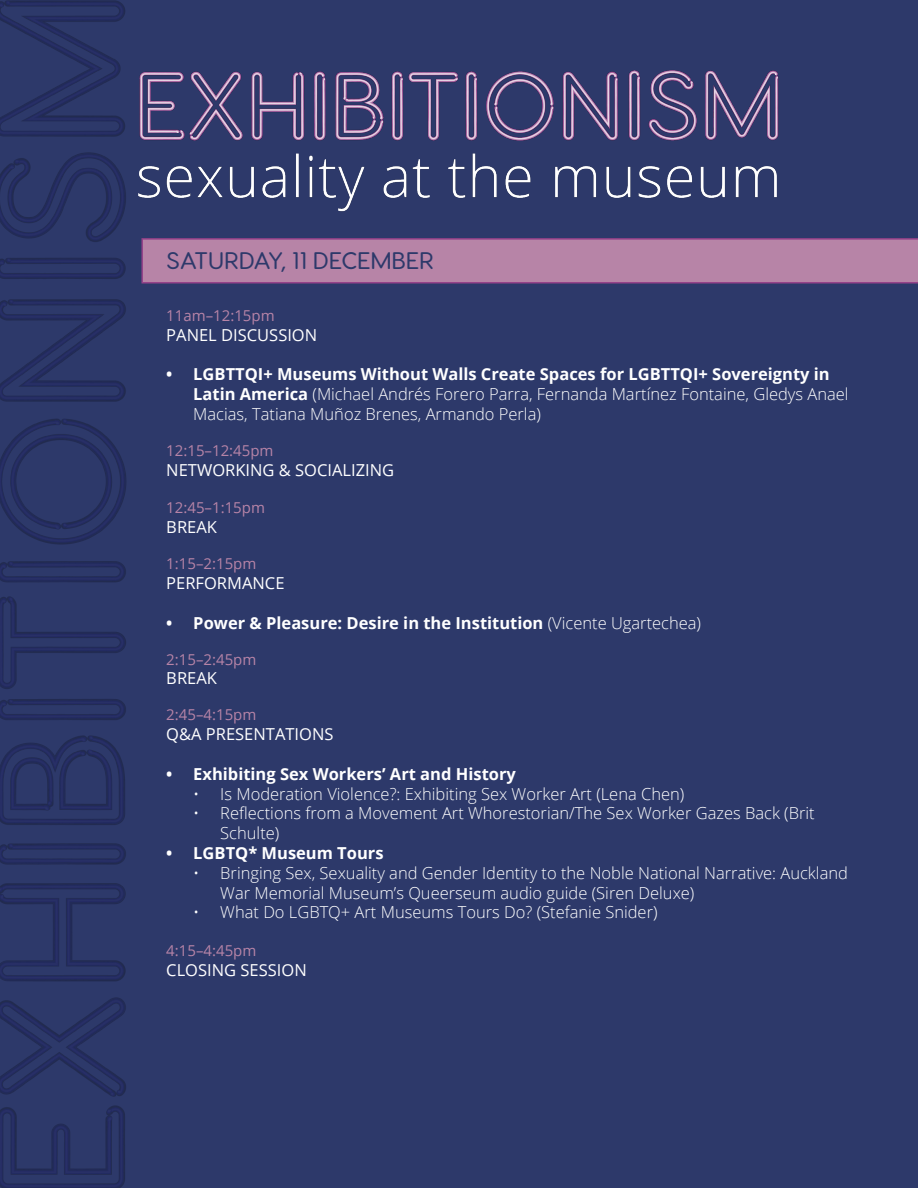
<style>
.page{position:relative;width:918px;height:1188px;background:#2d396a}
.page>*{position:absolute;margin:0;border:0;box-sizing:border-box;transform-origin:0 0}
.t1{font:500 24px "Visby Round CF";letter-spacing:.01em;color:#2d396a}
.t2{font:300 16.5px/19.8px "Open Sans";color:#fff}
.t3{font:700 16.5px "Open Sans";color:#fff}
.t4{font:16.5px "Open Sans";color:#fff}
.t5{font:15px "Open Sans";color:#b784a7}
.s1{font-weight:700}
.s2{font-weight:300}
</style>
<div class="page">
<img style="left:0;top:0;width:127px;height:1188px">
<img style="left:138px;top:70px;width:641px;height:142px">
<svg style="left:141px;top:238px;width:777px;height:46px;background:#b27ea4"></svg>
<p class="t1" style="left:166px;top:245px;width:269px">SATURDAY, 11 DECEMBER</p>
<p class="t5" style="left:166px;top:305px;width:110px">11am–12:15pm</p>
<p class="t4" style="left:166px;top:323px;width:152px">PANEL DISCUSSION</p>
<p class="t2" style="left:193px;top:364px;width:657px;text-indent:-27px"><span class="s1">• LGBTTQI+ Museums Without Walls Create Spaces for LGBTTQI+ Sovereignty in<br>Latin America</span> (Michael Andrés Forero Parra, Fernanda Martínez Fontaine, Gledys Anael<br>Macias, Tatiana Muñoz Brenes, Armando Perla)</p>
<p class="t5" style="left:166px;top:440px;width:109px">12:15–12:45pm</p>
<p class="t4" style="left:166px;top:458px;width:229px">NETWORKING &amp; SOCIALIZING</p>
<p class="t5" style="left:166px;top:498px;width:100px">12:45–1:15pm</p>
<p class="t4" style="left:166px;top:516px;width:52px">BREAK</p>
<p class="t5" style="left:166px;top:554px;width:92px">1:15–2:15pm</p>
<p class="t4" style="left:166px;top:572px;width:120px">PERFORMANCE</p>
<p class="t3" style="left:166px;top:611px;width:536px">• Power &amp; Pleasure: Desire in the Institution <span class="s2">(Vicente Ugartechea)</span></p>
<p class="t5" style="left:166px;top:649px;width:92px">2:15–2:45pm</p>
<p class="t4" style="left:166px;top:667px;width:52px">BREAK</p>
<p class="t5" style="left:166px;top:705px;width:92px">2:45–4:15pm</p>
<p class="t4" style="left:166px;top:723px;width:169px">Q&amp;A PRESENTATIONS</p>
<p class="t3" style="left:166px;top:762px;width:351px">• Exhibiting Sex Workers’ Art and History</p>
<p class="t2" style="left:193px;top:783px;width:493px">• Is Moderation Violence?: Exhibiting Sex Worker Art (Lena Chen)</p>
<p class="t2" style="left:220px;top:803px;width:596px;text-indent:-27px">• Reflections from a Movement Art Whorestorian/The Sex Worker Gazes Back (Brit<br>Schulte)</p>
<p class="t3" style="left:166px;top:841px;width:219px">• LGBTQ* Museum Tours</p>
<p class="t2" style="left:220px;top:863px;width:629px;text-indent:-27px">• Bringing Sex, Sexuality and Gender Identity to the Noble National Narrative: Auckland<br>War Memorial Museum’s Queerseum audio guide (Siren Deluxe)</p>
<p class="t2" style="left:193px;top:902px;width:466px">• What Do LGBTQ+ Art Museums Tours Do? (Stefanie Snider)</p>
<p class="t5" style="left:166px;top:941px;width:92px">4:15–4:45pm</p>
<p class="t4" style="left:166px;top:959px;width:142px">CLOSING SESSION</p>
</div>
